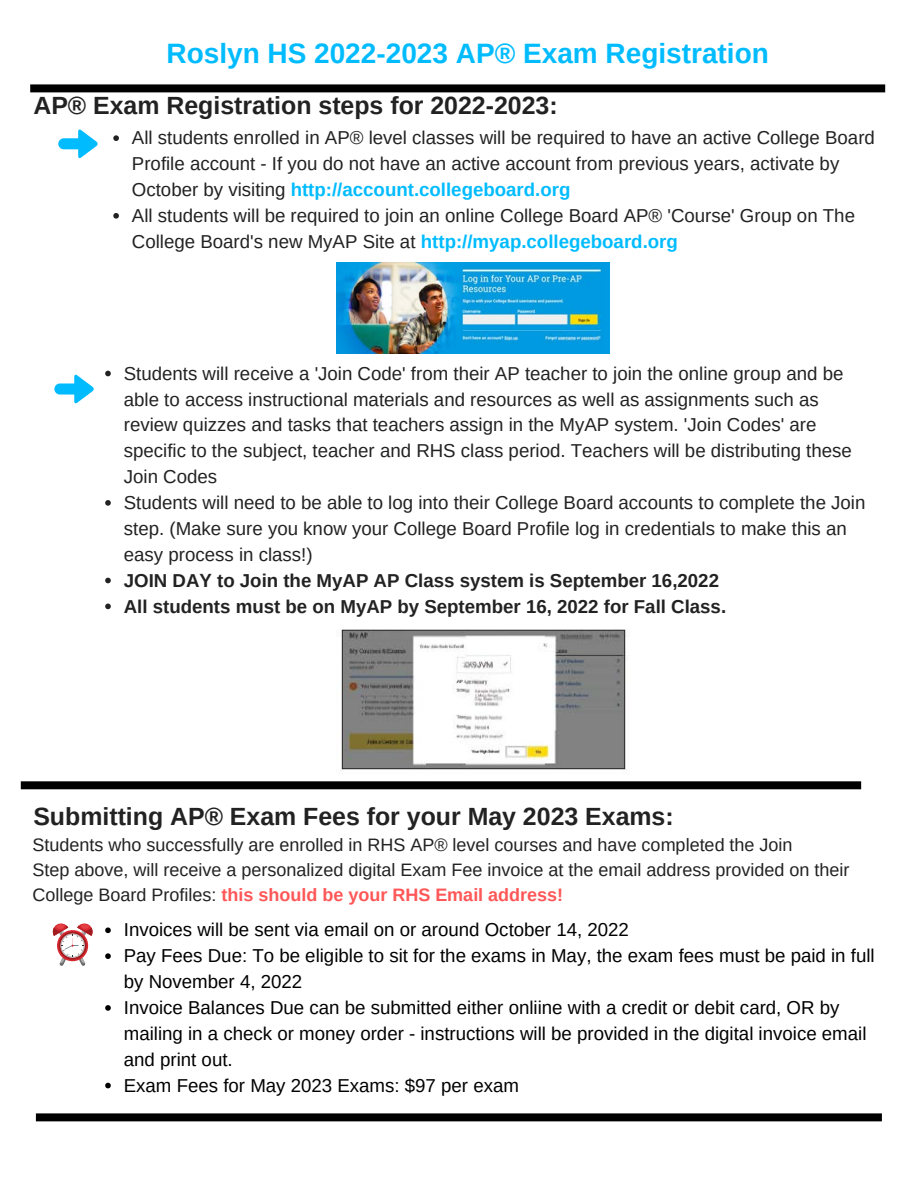
<style>
.page{position:relative;width:918px;height:1188px;background:#fff}
.page>*{position:absolute;margin:0;border:0;box-sizing:border-box;transform-origin:0 0}
.t1{font:700 28.05px "Arimo";color:#00bcff}
.t2{font:700 24.9px "Arimo";color:#222}
.t3{font:18.75px/25.8px "Arimo";color:#222}
.t4{font:18.75px/25.8px "Arimo";color:#000}
.t5{font:700 18.75px/25.8px "Arimo";color:#222}
.t6{font:18px/24.8px "Arimo";color:#222}
.s1{font-weight:700;color:#00bcff}
.s2{font-weight:700;color:#ff5757}
</style>
<div class="page">
<svg style="left:30px;top:84px;width:855px;height:8px;background:#0d0d0d"></svg>
<svg style="left:113px;top:135px;width:6px;height:6px"></svg>
<svg style="left:113px;top:213px;width:6px;height:6px"></svg>
<svg style="left:21px;top:781px;width:840px;height:8px;background:#0a0a0a"></svg>
<svg style="left:36px;top:1113px;width:846px;height:8px;background:#0c0c0c"></svg>
<svg style="left:105px;top:927px;width:6px;height:6px"></svg>
<svg style="left:105px;top:953px;width:6px;height:6px"></svg>
<svg style="left:105px;top:1005px;width:6px;height:6px"></svg>
<svg style="left:105px;top:1083px;width:6px;height:5px"></svg>
<svg style="left:58px;top:129px;width:40px;height:29px"></svg>
<svg style="left:54px;top:374px;width:40px;height:30px"></svg>
<img style="left:339px;top:629px;width:288px;height:145px">
<svg style="left:105px;top:371px;width:6px;height:5px"></svg>
<svg style="left:105px;top:500px;width:6px;height:6px"></svg>
<svg style="left:105px;top:578px;width:6px;height:5px"></svg>
<svg style="left:105px;top:604px;width:6px;height:5px"></svg>
<img style="left:337px;top:262px;width:273px;height:91px">
<svg style="left:52px;top:923px;width:41px;height:43px"></svg>
<h1 class="t1" style="left:166px;top:38px;width:604px">Roslyn HS 2022-2023 AP® Exam Registration</h1>
<h2 class="t2" style="left:33px;top:92px;width:526px">AP® Exam Registration steps for 2022-2023:</h2>
<p class="t3" style="left:132px;top:125px;width:744px">All students enrolled in AP® level classes will be required to have an active College Board Profile account - If you do not have an active account from previous years, activate by October by visiting <span class="s1">http://account.collegeboard.org<br></span>All students will be required to join an online College Board AP® 'Course' Group on The College Board's new MyAP Site at <span class="s1">http://myap.collegeboard.org</span></p>
<p class="t3" style="left:124px;top:360px;width:743px">Students will receive a 'Join Code' from their AP teacher to join the online group and be able to access instructional materials and resources as well as assignments such as review quizzes and tasks that teachers assign in the MyAP system. 'Join Codes' are specific to the subject, teacher and RHS class period. Teachers will be distributing these Join Codes<br>Students will need to be able to log into their College Board accounts to complete the Join step. (Make sure you know your College Board Profile log in credentials to make this an easy process in class!)</p>
<p class="t5" style="left:124px;top:567px;width:604px">JOIN DAY to Join the MyAP AP Class system is September 16,2022<br>All students must be on MyAP by September 16, 2022 for Fall Class.</p>
<h2 class="t2" style="left:33px;top:802px;width:642px">Submitting AP® Exam Fees for your May 2023 Exams:</h2>
<p class="t6" style="left:33px;top:833px;width:818px">Students who successfully are enrolled in RHS AP® level courses and have completed the Join<br>Step above, will receive a personalized digital Exam Fee invoice at the email address provided on their<br>College Board Profiles: <span class="s2">this should be your RHS Email address!</span></p>
<p class="t4" style="left:124px;top:917px;width:752px">Invoices will be sent via email on or around October 14, 2022<br>Pay Fees Due: To be eligible to sit for the exams in May, the exam fees must be paid in full by November 4, 2022<br>Invoice Balances Due can be submitted either onliine with a credit or debit card, OR by mailing in a check or money order - instructions will be provided in the digital invoice email and print out.<br>Exam Fees for May 2023 Exams: $97 per exam</p>
</div>
